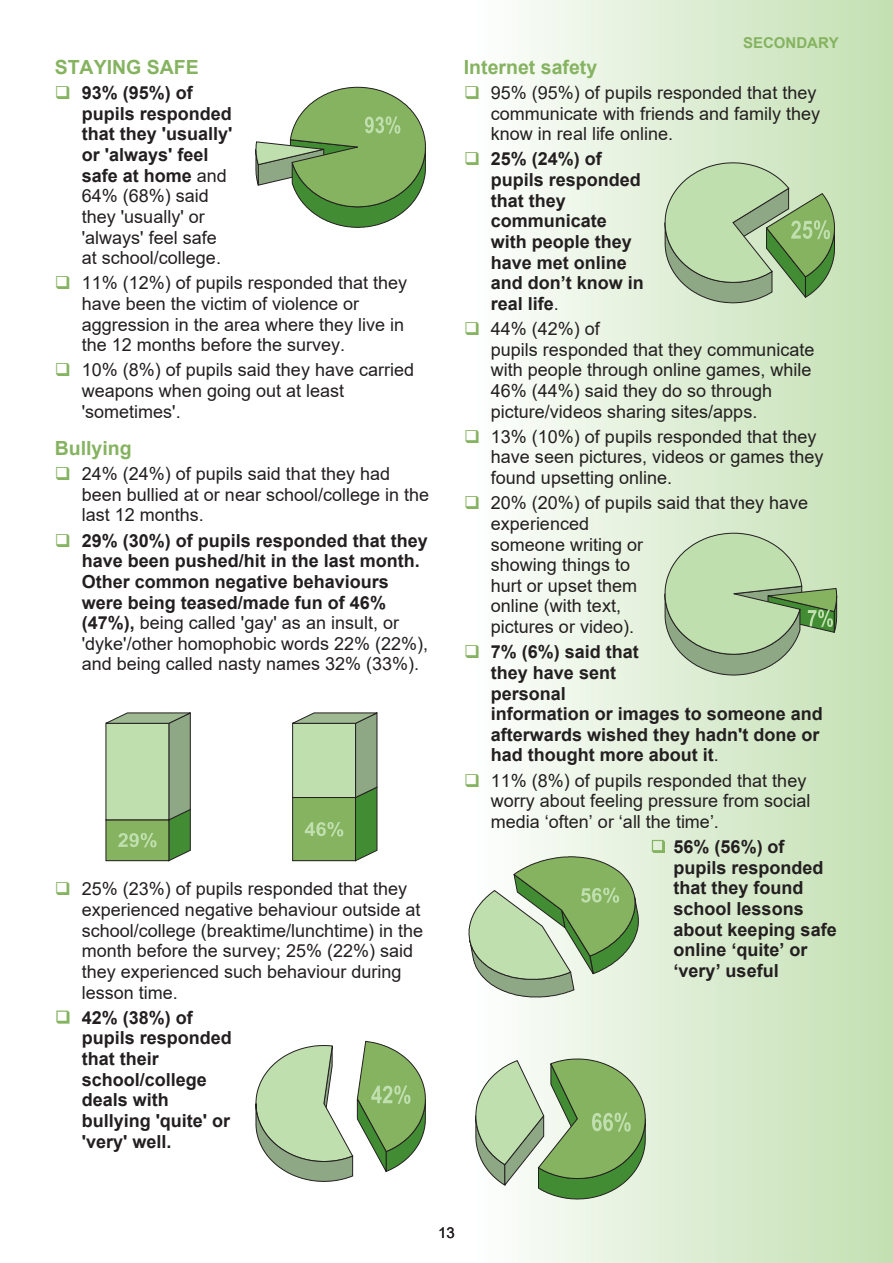
<style>
.page{position:relative;width:893px;height:1263px;background:#fff}
.page>*{position:absolute;margin:0;border:0;box-sizing:border-box;transform-origin:0 0}
.t1{font:700 19.5px "Arial";color:#85b360}
.t2{font:18px/20.7px "Arial";color:#231f20}
.t3{font:700 18px/20.7px "Arial";color:#231f20}
.t4{font:700 15px "Arial";color:#85b360}
.t5{font:15px "Arial";color:#231f20}
.s1{font-weight:400}
</style>
<div class="page">
<div style="left:477px;top:0;width:416px;height:1263px;background:linear-gradient(to right,#fcfefc,#c2dfb1)"></div>
<svg style="left:475px;top:1058px;width:171px;height:142px"></svg>
<svg style="left:56px;top:1010px;width:13px;height:14px"></svg>
<svg style="left:652px;top:840px;width:13px;height:13px"></svg>
<svg style="left:664px;top:162px;width:171px;height:142px;background:#abc89a"></svg>
<svg style="left:105px;top:712px;width:86px;height:149px;background:#9cbc8a"></svg>
<svg style="left:292px;top:712px;width:86px;height:149px;background:#93b77f"></svg>
<svg style="left:664px;top:533px;width:173px;height:143px;background:#b4cfa4"></svg>
<svg style="left:255px;top:87px;width:171px;height:141px"></svg>
<svg style="left:255px;top:1040px;width:171px;height:142px"></svg>
<svg style="left:468px;top:856px;width:171px;height:141px"></svg>
<svg style="left:477px;top:86px;width:2px;height:13px"></svg>
<svg style="left:477px;top:152px;width:2px;height:13px"></svg>
<svg style="left:477px;top:322px;width:2px;height:13px"></svg>
<svg style="left:477px;top:430px;width:2px;height:13px"></svg>
<svg style="left:477px;top:496px;width:2px;height:13px"></svg>
<svg style="left:477px;top:645px;width:2px;height:13px"></svg>
<svg style="left:477px;top:773px;width:2px;height:13px"></svg>
<p class="t1" style="left:55px;top:59px;width:146px">STAYING SAFE</p>
<p class="t3" style="left:82px;top:84px;width:152px">93% (95%) of pupils responded that they 'usually' or 'always' feel safe at home <span class="s1">and<br>64% (68%) said they 'usually' or 'always' feel safe at school/college.</span></p>
<p class="t2" style="left:82px;top:274px;width:327px">11% (12%) of pupils responded that they have been the victim of violence or aggression in the area where they live in the 12 months before the survey.</p>
<p class="t2" style="left:82px;top:361px;width:334px">10% (8%) of pupils said they have carried weapons when going out at least 'sometimes'.</p>
<p class="t1" style="left:55px;top:440px;width:78px">Bullying</p>
<p class="t2" style="left:82px;top:465px;width:349px">24% (24%) of pupils said that they had been bullied at or near school/college in the last 12 months.</p>
<p class="t3" style="left:82px;top:532px;width:348px">29% (30%) of pupils responded that they have been pushed/hit in the last month.<br>Other common negative behaviours were being teased/made fun of 46% (47%), <span class="s1">being called 'gay' as an insult, or 'dyke'/other homophobic words 22% (22%), and being called nasty names 32% (33%).</span></p>
<p class="t2" style="left:82px;top:880px;width:343px">25% (23%) of pupils responded that they experienced negative behaviour outside at school/college (breaktime/lunchtime) in the month before the survey; 25% (22%) said they experienced such behaviour during lesson time.</p>
<p class="t3" style="left:82px;top:1009px;width:152px">42% (38%) of pupils responded that their school/college deals with bullying 'quite' or 'very' well.</p>
<p class="t4" style="left:743px;top:37px;width:97px">SECONDARY</p>
<p class="t1" style="left:464px;top:59px;width:135px">Internet safety</p>
<p class="t2" style="left:491px;top:84px;width:331px">95% (95%) of pupils responded that they communicate with friends and family they know in real life online.</p>
<p class="t3" style="left:491px;top:150px;width:154px">25% (24%) of pupils responded that they communicate with people they have met online and don’t know in real life<span class="s1">.</span></p>
<p class="t2" style="left:491px;top:320px;width:325px">44% (42%) of<br>pupils responded that they communicate with people through online games, while<br>46% (44%) said they do so through picture/videos sharing sites/apps.</p>
<p class="t2" style="left:491px;top:428px;width:334px">13% (10%) of pupils responded that they have seen pictures, videos or games they found upsetting online.</p>
<p class="t2" style="left:491px;top:494px;width:319px">20% (20%) of pupils said that they have experienced<br>someone writing or<br>showing things to<br>hurt or upset them<br>online (with text,<br>pictures or video).</p>
<p class="t3" style="left:491px;top:643px;width:334px">7% (6%) said that<br>they have sent<br>personal<br>information or images to someone and afterwards wished they hadn't done or had thought more about it<span class="s1">.</span></p>
<p class="t2" style="left:491px;top:771px;width:321px">11% (8%) of pupils responded that they worry about feeling pressure from social media ‘often’ or ‘all the time’.</p>
<p class="t3" style="left:674px;top:838px;width:165px">56% (56%) of pupils responded that they found school lessons about keeping safe online ‘quite’ or ‘very’ useful</p>
<p class="t5" style="left:438px;top:1227px;width:18px">13</p>
</div>
